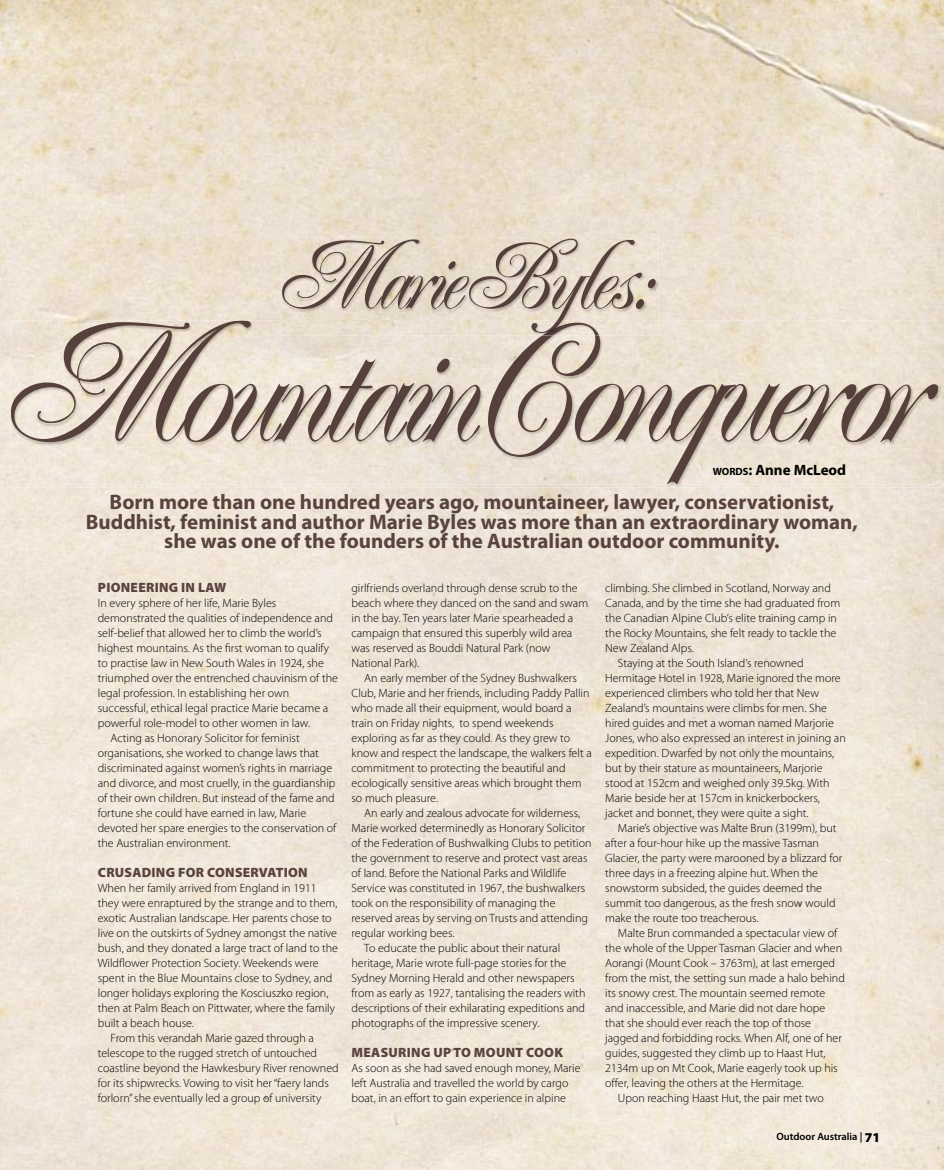
<style>
.page{position:relative;width:944px;height:1170px;background:#fff}
.page>*{position:absolute;margin:0;border:0;box-sizing:border-box;transform-origin:0 0}
.t1{font:700 21px/19.5px "Myriad Pro";color:#59433f;text-align:center}
.t2{font:700 15px "Myriad Pro";color:#000}
.t3{font:900 13.5px "Myriad Pro";letter-spacing:.02em;color:#59433f}
.t4{font:300 12px/15px "Myriad Pro";color:#000}
.t5{font:600 10.5px "Myriad Pro";color:#000}
.s1{font-size:10.5px}
.s2{font-weight:900;font-size:13.5px}
</style>
<div class="page">
<img style="left:0;top:0;width:944px;height:1169px">
<img style="left:10px;top:361px;width:51px;height:126px">
<img style="left:890px;top:361px;width:51px;height:126px">
<img style="left:61px;top:484px;width:829px;height:3px">
<img style="left:11px;top:320px;width:927px;height:164px">
<img style="left:281px;top:320px;width:378px;height:15px">
<img style="left:282px;top:239px;width:374px;height:81px">
<img style="left:282px;top:320px;width:374px;height:13px">
<p class="t2" style="left:713px;top:461px;width:135px"><span class="s1">WORDS</span>: Anne McLeod</p>
<h1 class="t1" style="left:86px;top:492px;width:774px">Born more than one hundred years ago, mountaineer, lawyer, conservationist,<br>Buddhist, feminist and author Marie Byles was more than an extraordinary woman, she was one of the founders of the Australian outdoor community.</h1>
<p class="t3" style="left:98px;top:579px;width:130px">PIONEERING IN LAW</p>
<p class="t4" style="left:98px;top:595px;width:180px">In every sphere of her life, Marie Byles</p>
<p class="t4" style="left:98px;top:610px;width:237px">demonstrated the qualities of independence and</p>
<p class="t4" style="left:98px;top:625px;width:225px">self-belief that allowed her to climb the world’s</p>
<p class="t4" style="left:98px;top:640px;width:233px">highest mountains. As the first woman to qualify</p>
<p class="t4" style="left:98px;top:655px;width:228px">to practise law in New South Wales in 1924, she</p>
<p class="t4" style="left:98px;top:670px;width:242px">triumphed over the entrenched chauvinism of the</p>
<p class="t4" style="left:98px;top:685px;width:193px">legal profession. In establishing her own</p>
<p class="t4" style="left:98px;top:700px;width:232px">successful, ethical legal practice Marie became a</p>
<p class="t4" style="left:98px;top:715px;width:214px">powerful role-model to other women in law.</p>
<p class="t4" style="left:111px;top:730px;width:191px">Acting as Honorary Solicitor for feminist</p>
<p class="t4" style="left:98px;top:745px;width:223px">organisations, she worked to change laws that</p>
<p class="t4" style="left:98px;top:760px;width:236px">discriminated against women’s rights in marriage</p>
<p class="t4" style="left:98px;top:775px;width:239px">and divorce, and most cruelly, in the guardianship</p>
<p class="t4" style="left:98px;top:790px;width:238px">of their own children. But instead of the fame and</p>
<p class="t4" style="left:98px;top:805px;width:210px">fortune she could have earned in law, Marie</p>
<p class="t4" style="left:98px;top:820px;width:240px">devoted her spare energies to the conservation of</p>
<p class="t4" style="left:98px;top:835px;width:134px">the Australian environment.</p>
<p class="t3" style="left:98px;top:864px;width:211px">CRUSADING FOR CONSERVATION</p>
<p class="t4" style="left:98px;top:880px;width:220px">When her family arrived from England in 1911</p>
<p class="t4" style="left:98px;top:895px;width:241px">they were enraptured by the strange and to them,</p>
<p class="t4" style="left:98px;top:910px;width:235px">exotic Australian landscape. Her parents chose to</p>
<p class="t4" style="left:98px;top:925px;width:241px">live on the outskirts of Sydney amongst the native</p>
<p class="t4" style="left:98px;top:940px;width:242px">bush, and they donated a large tract of land to the</p>
<p class="t4" style="left:98px;top:955px;width:222px">Wildflower Protection Society. Weekends were</p>
<p class="t4" style="left:98px;top:970px;width:236px">spent in the Blue Mountains close to Sydney, and</p>
<p class="t4" style="left:98px;top:985px;width:232px">longer holidays exploring the Kosciuszko region,</p>
<p class="t4" style="left:98px;top:1000px;width:239px">then at Palm Beach on Pittwater, where the family</p>
<p class="t4" style="left:98px;top:1015px;width:98px">built a beach house.</p>
<p class="t4" style="left:111px;top:1030px;width:205px">From this verandah Marie gazed through a</p>
<p class="t4" style="left:98px;top:1045px;width:221px">telescope to the rugged stretch of untouched</p>
<p class="t4" style="left:98px;top:1060px;width:242px">coastline beyond the Hawkesbury River renowned</p>
<p class="t4" style="left:98px;top:1075px;width:233px">for its shipwrecks. Vowing to visit her “faery lands</p>
<p class="t4" style="left:98px;top:1090px;width:225px">forlorn” she eventually led a group of university</p>
<p class="t4" style="left:351px;top:580px;width:238px">girlfriends overland through dense scrub to the beach where they danced on the sand and swam in the bay. Ten years later Marie spearheaded a campaign that ensured this superbly wild area was reserved as Bouddi Natural Park (now National Park).</p>
<p class="t4" style="left:351px;top:670px;width:242px;text-indent:13px">An early member of the Sydney Bushwalkers Club, Marie and her friends, including Paddy Pallin who made all their equipment, would board a train on Friday nights, to spend weekends exploring as far as they could. As they grew to know and respect the landscape, the walkers felt a commitment to protecting the beautiful and ecologically sensitive areas which brought them so much pleasure.</p>
<p class="t4" style="left:364px;top:805px;width:217px">An early and zealous advocate for wilderness,</p>
<p class="t4" style="left:351px;top:820px;width:235px">Marie worked determinedly as Honorary Solicitor</p>
<p class="t4" style="left:351px;top:835px;width:241px">of the Federation of Bushwalking Clubs to petition</p>
<p class="t4" style="left:351px;top:850px;width:237px">the government to reserve and protect vast areas</p>
<p class="t4" style="left:351px;top:865px;width:216px">of land. Before the National Parks and Wildlife</p>
<p class="t4" style="left:351px;top:880px;width:235px">Service was constituted in 1967, the bushwalkers</p>
<p class="t4" style="left:351px;top:895px;width:205px">took on the responsibility of managing the</p>
<p class="t4" style="left:351px;top:910px;width:238px">reserved areas by serving on Trusts and attending</p>
<p class="t4" style="left:351px;top:925px;width:105px">regular working bees.</p>
<p class="t4" style="left:364px;top:940px;width:197px">To educate the public about their natural</p>
<p class="t4" style="left:351px;top:955px;width:216px">heritage, Marie wrote full-page stories for the</p>
<p class="t4" style="left:351px;top:970px;width:225px">Sydney Morning Herald and other newspapers</p>
<p class="t4" style="left:351px;top:985px;width:235px">from as early as 1927, tantalising the readers with</p>
<p class="t4" style="left:351px;top:1000px;width:235px">descriptions of their exhilarating expeditions and</p>
<p class="t4" style="left:351px;top:1015px;width:189px">photographs of the impressive scenery.</p>
<p class="t3" style="left:352px;top:1044px;width:213px">MEASURING UP TO MOUNT COOK</p>
<p class="t4" style="left:351px;top:1060px;width:230px">As soon as she had saved enough money, Marie left Australia and travelled the world by cargo boat, in an effort to gain experience in alpine</p>
<p class="t4" style="left:605px;top:580px;width:227px">climbing. She climbed in Scotland, Norway and</p>
<p class="t4" style="left:605px;top:595px;width:236px">Canada, and by the time she had graduated from</p>
<p class="t4" style="left:605px;top:610px;width:233px">the Canadian Alpine Club’s elite training camp in</p>
<p class="t4" style="left:605px;top:625px;width:233px">the Rocky Mountains, she felt ready to tackle the</p>
<p class="t4" style="left:605px;top:640px;width:90px">New Zealand Alps.</p>
<p class="t4" style="left:618px;top:655px;width:187px">Staying at the South Island’s renowned</p>
<p class="t4" style="left:605px;top:670px;width:237px">Hermitage Hotel in 1928, Marie ignored the more</p>
<p class="t4" style="left:605px;top:685px;width:215px">experienced climbers who told her that New</p>
<p class="t4" style="left:605px;top:700px;width:223px">Zealand’s mountains were climbs for men. She</p>
<p class="t4" style="left:605px;top:715px;width:230px">hired guides and met a woman named Marjorie</p>
<p class="t4" style="left:605px;top:730px;width:242px">Jones, who also expressed an interest in joining an</p>
<p class="t4" style="left:605px;top:745px;width:231px">expedition. Dwarfed by not only the mountains,</p>
<p class="t4" style="left:605px;top:760px;width:219px">but by their stature as mountaineers, Marjorie</p>
<p class="t4" style="left:605px;top:775px;width:226px">stood at 152cm and weighed only 39.5kg. With</p>
<p class="t4" style="left:605px;top:790px;width:216px">Marie beside her at 157cm in knickerbockers,</p>
<p class="t4" style="left:605px;top:805px;width:205px">jacket and bonnet, they were quite a sight.</p>
<p class="t4" style="left:618px;top:820px;width:220px">Marie’s objective was Malte Brun (3199m), but</p>
<p class="t4" style="left:605px;top:835px;width:215px">after a four-hour hike up the massive Tasman</p>
<p class="t4" style="left:605px;top:850px;width:239px">Glacier, the party were marooned by a blizzard for</p>
<p class="t4" style="left:605px;top:865px;width:214px">three days in a freezing alpine hut. When the</p>
<p class="t4" style="left:605px;top:880px;width:218px">snowstorm subsided, the guides deemed the</p>
<p class="t4" style="left:605px;top:895px;width:232px">summit too dangerous, as the fresh snow would</p>
<p class="t4" style="left:605px;top:910px;width:155px">make the route too treacherous.</p>
<p class="t4" style="left:618px;top:925px;width:221px">Malte Brun commanded a spectacular view of</p>
<p class="t4" style="left:605px;top:940px;width:238px">the whole of the Upper Tasman Glacier and when</p>
<p class="t4" style="left:605px;top:955px;width:231px">Aorangi (Mount Cook – 3763m), at last emerged</p>
<p class="t4" style="left:605px;top:970px;width:241px">from the mist, the setting sun made a halo behind</p>
<p class="t4" style="left:605px;top:985px;width:222px">its snowy crest. The mountain seemed remote</p>
<p class="t4" style="left:605px;top:1000px;width:221px">and inaccessible, and Marie did not dare hope</p>
<p class="t4" style="left:605px;top:1015px;width:207px">that she should ever reach the top of those</p>
<p class="t4" style="left:605px;top:1030px;width:238px">jagged and forbidding rocks. When Alf, one of her</p>
<p class="t4" style="left:605px;top:1045px;width:222px">guides, suggested they climb up to Haast Hut,</p>
<p class="t4" style="left:605px;top:1060px;width:234px">2134m up on Mt Cook, Marie eagerly took up his</p>
<p class="t4" style="left:605px;top:1075px;width:200px">offer, leaving the others at the Hermitage.</p>
<p class="t4" style="left:618px;top:1090px;width:207px">Upon reaching Haast Hut, the pair met two</p>
<p class="t5" style="left:776px;top:1130px;width:105px">Outdoor Australia | <span class="s2">71</span></p>
</div>
